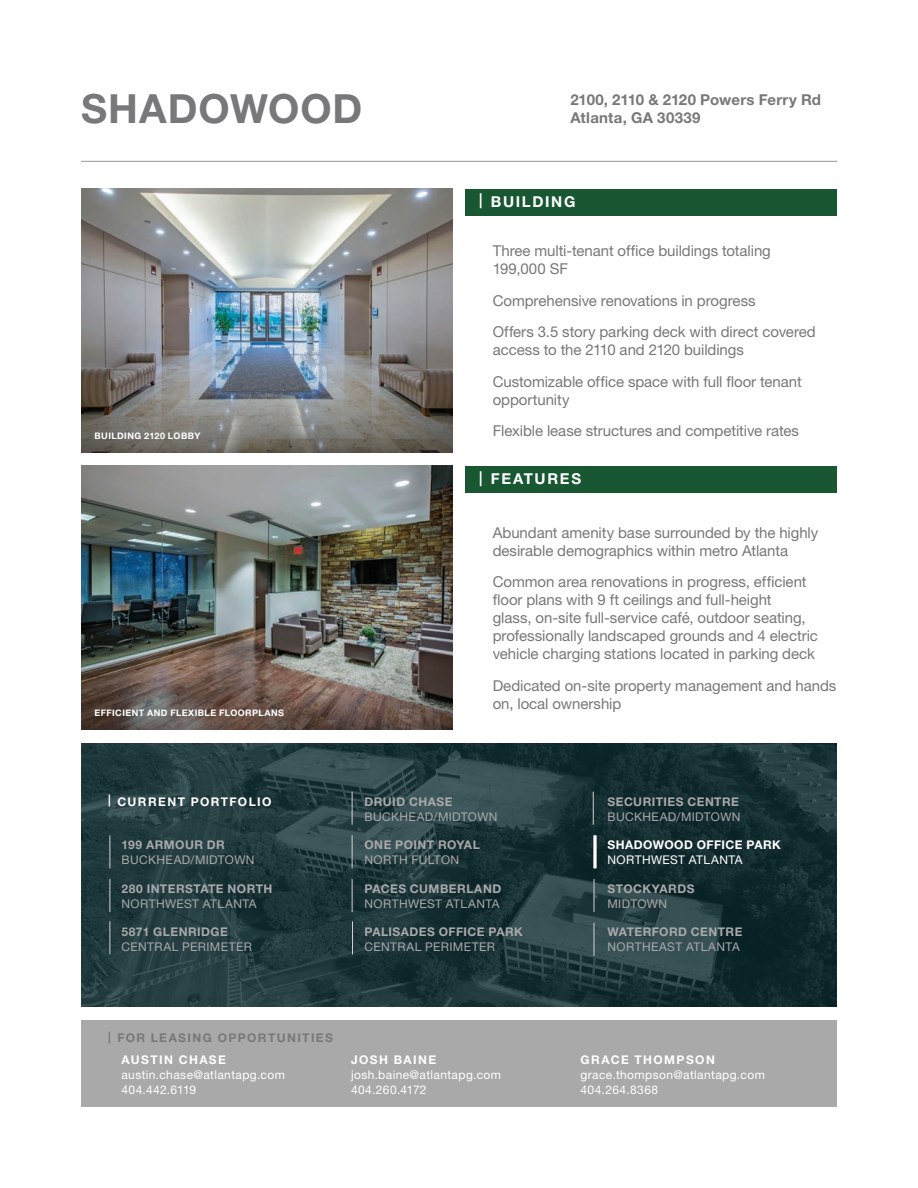
<style>
.page{position:relative;width:918px;height:1188px;background:#fff}
.page>*{position:absolute;margin:0;border:0;box-sizing:border-box;transform-origin:0 0}
.t1{font:700 40.2px "Helvetica Neue LT Std";letter-spacing:.025em;color:#787779}
.t2{font:15px/18px "Helvetica Neue LT Std";letter-spacing:-.005em;color:#787779}
.t3{font:700 15px "Helvetica Neue LT Std";letter-spacing:-.005em;color:#787779}
.t4{font:700 15px "Helvetica Neue LT Std";letter-spacing:.11em;color:#fff}
.t5{font:700 15px "Helvetica Neue LT Std";letter-spacing:.015em;color:#787779}
.t6{font:12px/15px "Helvetica Neue LT Std";letter-spacing:.035em;color:#fff}
.t7{font:12px "Helvetica Neue LT Std";letter-spacing:.03em;color:#a9a9aa}
.t8{font:700 12px "Helvetica Neue LT Std";letter-spacing:.04em;color:#a9a9aa}
.t9{font:700 12px "Helvetica Neue LT Std";letter-spacing:.115em;color:#fff}
.t10{font:700 12px "Helvetica Neue LT Std";letter-spacing:.04em;color:#aaa9aa}
.t11{font:700 12px "Helvetica Neue LT Std";letter-spacing:.12em;color:#787779}
.t12{font:700 12px "Helvetica Neue LT Std";letter-spacing:.04em;color:#fff}
.t13{font:12px "Helvetica Neue LT Std";letter-spacing:.03em;color:#aaa9aa}
.t14{font:700 9px "Helvetica Neue LT Std";letter-spacing:.05em;color:#fff}
</style>
<div class="page">
<div style="left:81px;top:1020px;width:756px;height:87px;background:#a9a9aa"></div>
<hr style="left:81px;top:161px;width:756px;height:1px;background:#939598">
<img style="left:81px;top:466px;width:371px;height:264px">
<img style="left:81px;top:189px;width:371px;height:263px">
<div style="left:466px;top:189px;width:371px;height:27px;background:#185732"></div>
<div style="left:466px;top:466px;width:371px;height:27px;background:#185732"></div>
<img style="left:81px;top:743px;width:756px;height:264px">
<hr style="left:352px;top:879px;width:1px;height:33px;background:#d2d0cd">
<hr style="left:352px;top:835px;width:1px;height:33px;background:#d2d0cd">
<hr style="left:352px;top:792px;width:1px;height:33px;background:#d2d0cd">
<hr style="left:594px;top:923px;width:1px;height:33px;background:#d2d0cd">
<hr style="left:594px;top:879px;width:1px;height:33px;background:#d2d0cd">
<hr style="left:110px;top:879px;width:1px;height:33px;background:#d2d0cd">
<hr style="left:110px;top:835px;width:1px;height:33px;background:#d2d0cd">
<hr style="left:352px;top:921px;width:1px;height:33px;background:#d2d0cd">
<hr style="left:110px;top:921px;width:1px;height:33px;background:#d2d0cd">
<hr style="left:594px;top:835px;width:3px;height:33px;background:#fff">
<hr style="left:593px;top:792px;width:1px;height:33px;background:#d2d0cd">
<h1 class="t1" style="left:81px;top:84px;width:283px">SHADOWOOD</h1>
<p class="t14" style="left:94px;top:430px;width:107px">BUILDING 2120 LOBBY</p>
<p class="t14" style="left:94px;top:707px;width:191px">EFFICIENT AND FLEXIBLE FLOORPLANS</p>
<p class="t3" style="left:570px;top:90px;width:252px">2100, 2110 &amp; 2120 Powers Ferry Rd</p>
<p class="t5" style="left:570px;top:108px;width:132px">Atlanta, GA 30339</p>
<p class="t4" style="left:479px;top:192px;width:98px">| BUILDING</p>
<p class="t2" style="left:493px;top:242px;width:280px">Three multi-tenant office buildings totaling<br>199,000 SF</p>
<p class="t2" style="left:493px;top:284px;width:325px;line-height:31.5px">Comprehensive renovations in progress<br>Offers 3.5 story parking deck with direct covered</p>
<p class="t2" style="left:493px;top:334px;width:311px;line-height:31.5px">access to the 2110 and 2120 buildings<br>Customizable office space with full floor tenant</p>
<p class="t2" style="left:493px;top:383px;width:308px;line-height:31.5px">opportunity<br>Flexible lease structures and competitive rates</p>
<p class="t4" style="left:479px;top:470px;width:103px">| FEATURES</p>
<p class="t2" style="left:493px;top:523px;width:327px">Abundant amenity base surrounded by the highly desirable demographics within metro Atlanta</p>
<p class="t2" style="left:493px;top:573px;width:327px">Common area renovations in progress, efficient floor plans with 9 ft ceilings and full-height<br>glass, on-site full-service café, outdoor seating, professionally landscaped grounds and 4 electric vehicle charging stations located in parking deck</p>
<p class="t2" style="left:493px;top:676px;width:345px">Dedicated on-site property management and hands on, local ownership</p>
<p class="t9" style="left:108px;top:794px;width:165px">| CURRENT PORTFOLIO</p>
<p class="t8" style="left:122px;top:837px;width:105px">199 ARMOUR DR</p>
<p class="t7" style="left:122px;top:853px;width:135px">BUCKHEAD/MIDTOWN</p>
<p class="t8" style="left:122px;top:881px;width:152px">280 INTERSTATE NORTH</p>
<p class="t7" style="left:122px;top:896px;width:137px">NORTHWEST ATLANTA</p>
<p class="t8" style="left:122px;top:924px;width:108px">5871 GLENRIDGE</p>
<p class="t7" style="left:122px;top:940px;width:132px">CENTRAL PERIMETER</p>
<p class="t8" style="left:364px;top:794px;width:90px">DRUID CHASE</p>
<p class="t7" style="left:364px;top:809px;width:135px">BUCKHEAD/MIDTOWN</p>
<p class="t8" style="left:364px;top:837px;width:117px">ONE POINT ROYAL</p>
<p class="t7" style="left:364px;top:853px;width:96px">NORTH FULTON</p>
<p class="t8" style="left:364px;top:881px;width:138px">PACES CUMBERLAND</p>
<p class="t7" style="left:364px;top:896px;width:137px">NORTHWEST ATLANTA</p>
<p class="t10" style="left:364px;top:924px;width:160px">PALISADES OFFICE PARK</p>
<p class="t7" style="left:365px;top:940px;width:132px">CENTRAL PERIMETER</p>
<p class="t11" style="left:108px;top:1031px;width:227px">| FOR LEASING OPPORTUNITIES</p>
<p class="t9" style="left:122px;top:1052px;width:106px">AUSTIN CHASE</p>
<p class="t6" style="left:122px;top:1067px;width:165px">austin.chase@atlantapg.com<br>404.442.6119</p>
<p class="t9" style="left:351px;top:1052px;width:87px">JOSH BAINE</p>
<p class="t6" style="left:351px;top:1067px;width:152px">josh.baine@atlantapg.com<br>404.260.4172</p>
<p class="t10" style="left:608px;top:794px;width:133px">SECURITIES CENTRE</p>
<p class="t13" style="left:608px;top:809px;width:135px">BUCKHEAD/MIDTOWN</p>
<p class="t12" style="left:608px;top:837px;width:175px">SHADOWOOD OFFICE PARK</p>
<p class="t6" style="left:608px;top:852px;width:137px">NORTHWEST ATLANTA</p>
<p class="t8" style="left:608px;top:881px;width:89px">STOCKYARDS</p>
<p class="t7" style="left:608px;top:896px;width:61px">MIDTOWN</p>
<p class="t8" style="left:608px;top:924px;width:137px">WATERFORD CENTRE</p>
<p class="t7" style="left:608px;top:940px;width:134px">NORTHEAST ATLANTA</p>
<p class="t9" style="left:580px;top:1052px;width:136px">GRACE THOMPSON</p>
<p class="t6" style="left:580px;top:1067px;width:186px">grace.thompson@atlantapg.com<br>404.264.8368</p>
</div>
